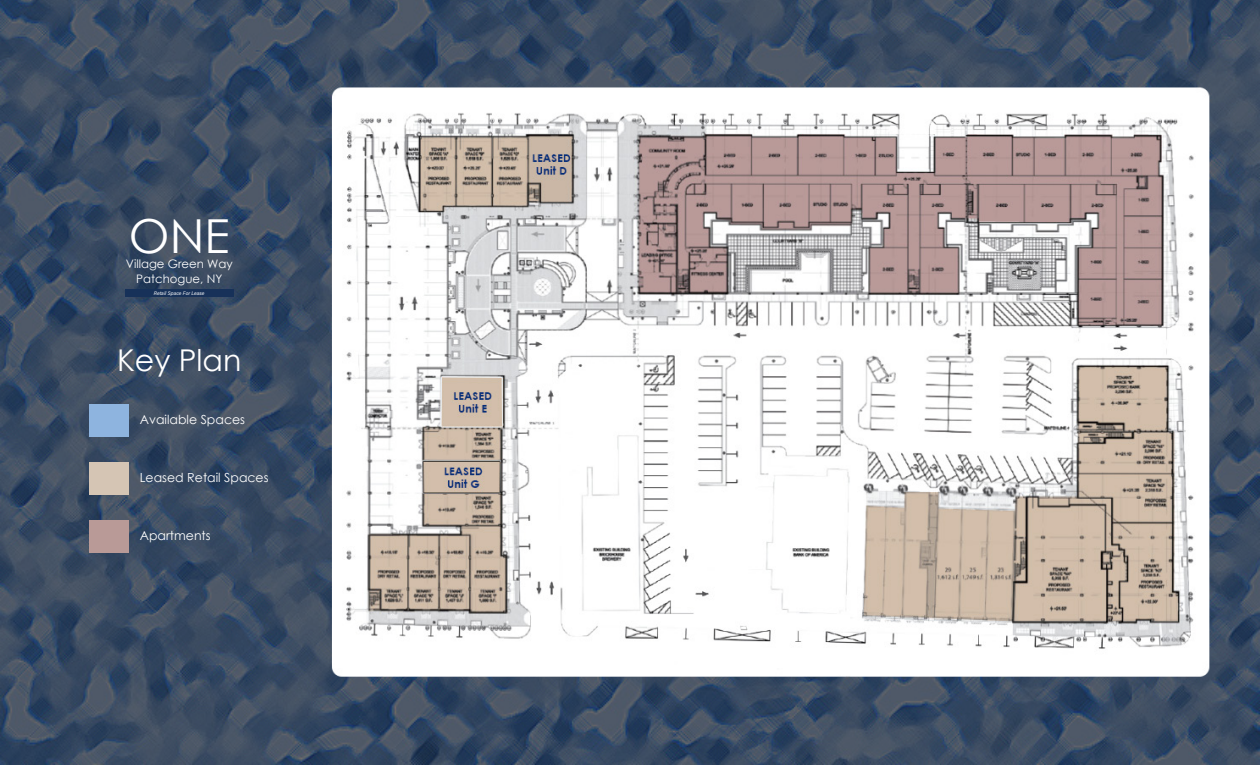
<style>
.page{position:relative;width:1260px;height:765px;background:#fff}
.page>*{position:absolute;margin:0;border:0;box-sizing:border-box;transform-origin:0 0}
.t1{font:46.88px "Century Gothic";color:#fff}
.t2{font:30px "Century Gothic";color:#fff}
.t3{font:12.5px "Century Gothic";color:#fff}
.t4{font:11.75px/15px "Century Gothic";color:#fff;text-align:center}
.t5{font:5.12px "Acumin Variable Concept";color:#fff}
</style>
<div class="page">
<img style="left:0;top:0;width:1260px;height:765px">
<img style="left:317px;top:81px;width:898px;height:603px">
<div style="left:125px;top:289px;width:109px;height:8px;background:#173159"></div>
<div style="left:89px;top:404px;width:40px;height:33px;background:#8eb4df"></div>
<div style="left:89px;top:462px;width:40px;height:33px;background:#d5c5b4"></div>
<div style="left:89px;top:520px;width:40px;height:33px;background:#b99a97"></div>
<h1 class="t1" style="left:129px;top:203px;width:102px">ONE</h1>
<p class="t4" style="left:126px;top:256px;width:108px">Village Green Way<br>Patchogue, NY</p>
<p class="t5" style="left:154px;top:290px;width:52px">Retail Space For Lease</p>
<h2 class="t2" style="left:117px;top:339px;width:126px">Key Plan</h2>
<p class="t3" style="left:140px;top:411px;width:107px">Available Spaces</p>
<p class="t3" style="left:140px;top:469px;width:130px">Leased Retail Spaces</p>
<p class="t3" style="left:140px;top:527px;width:72px">Apartments</p>
</div>
